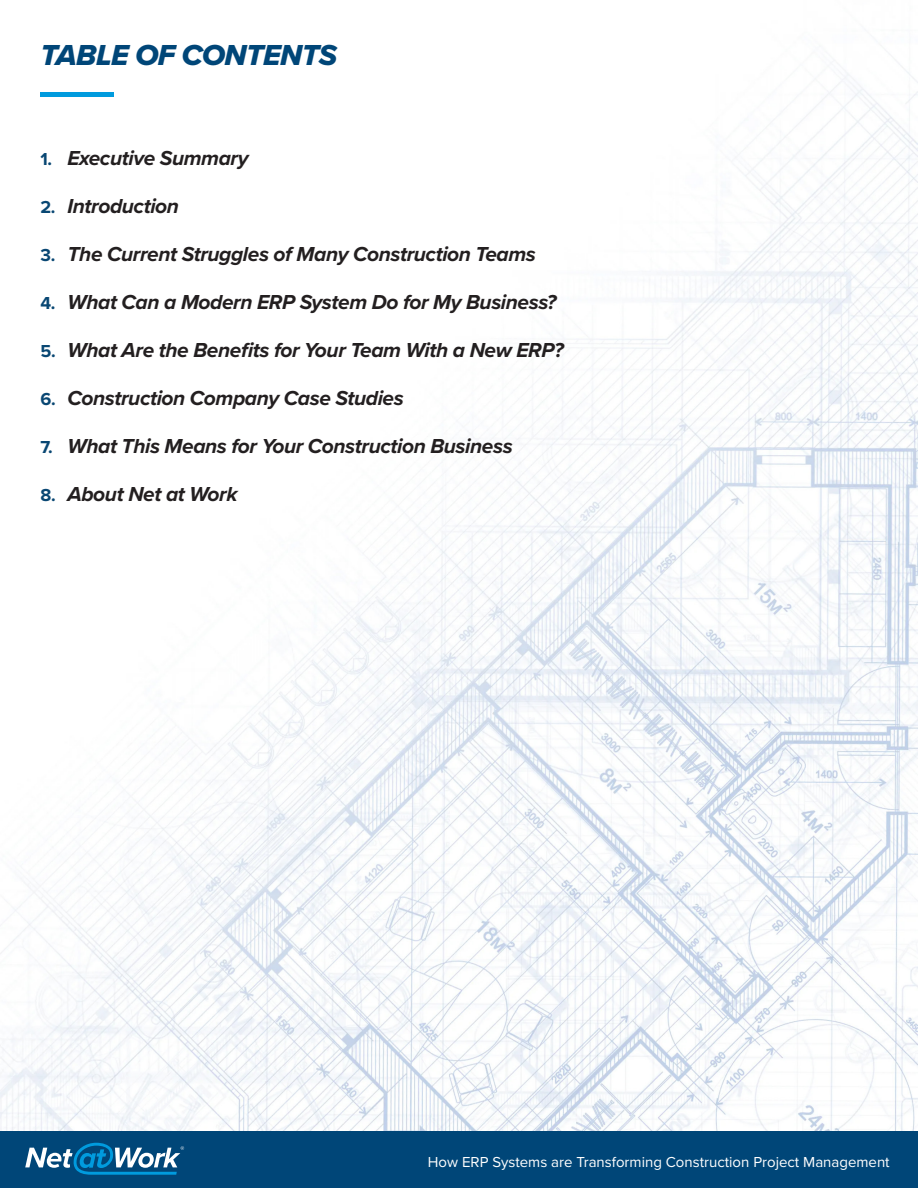
<style>
.page{position:relative;width:918px;height:1188px;background:#fff}
.page>*{position:absolute;margin:0;border:0;box-sizing:border-box;transform-origin:0 0}
.t1{font:30px "Proxima Nova Extrabld It";letter-spacing:-.02em;color:#004678}
.t2{font:italic 700 21px "Proxima Nova";letter-spacing:-.02em;color:#231f20}
.t3{font:15px "Proxima Nova";color:#fff}
.s1{font-style:normal;font-size:18px;color:#094773}
</style>
<div class="page">
<img style="left:0;top:64px;width:918px;height:1068px">
<div style="left:0;top:1132px;width:918px;height:56px;background:#004678"></div>
<svg style="left:25px;top:1143px;width:159px;height:32px"></svg>
<div style="left:40px;top:92px;width:74px;height:5px;background:#009bde"></div>
<img style="left:917px;top:608px;width:1px;height:524px">
<p class="t1" style="left:40px;top:32px;width:298px">TABLE OF CONTENTS</p>
<p class="t2" style="left:40px;top:143px;width:209px"><span class="s1">1.</span> Executive Summary</p>
<p class="t2" style="left:40px;top:191px;width:140px"><span class="s1">2.</span> Introduction</p>
<p class="t2" style="left:40px;top:239px;width:497px"><span class="s1">3.</span> The Current Struggles of Many Construction Teams</p>
<p class="t2" style="left:40px;top:287px;width:518px"><span class="s1">4.</span> What Can a Modern ERP System Do for My Business?</p>
<p class="t2" style="left:40px;top:335px;width:525px"><span class="s1">5.</span> What Are the Benefits for Your Team With a New ERP?</p>
<p class="t2" style="left:40px;top:383px;width:365px"><span class="s1">6.</span> Construction Company Case Studies</p>
<p class="t2" style="left:40px;top:431px;width:474px"><span class="s1">7.</span> What This Means for Your Construction Business</p>
<p class="t2" style="left:40px;top:479px;width:199px"><span class="s1">8.</span> About Net at Work</p>
<p class="t3" style="left:428px;top:1150px;width:463px">How ERP Systems are Transforming Construction Project Management</p>
</div>
